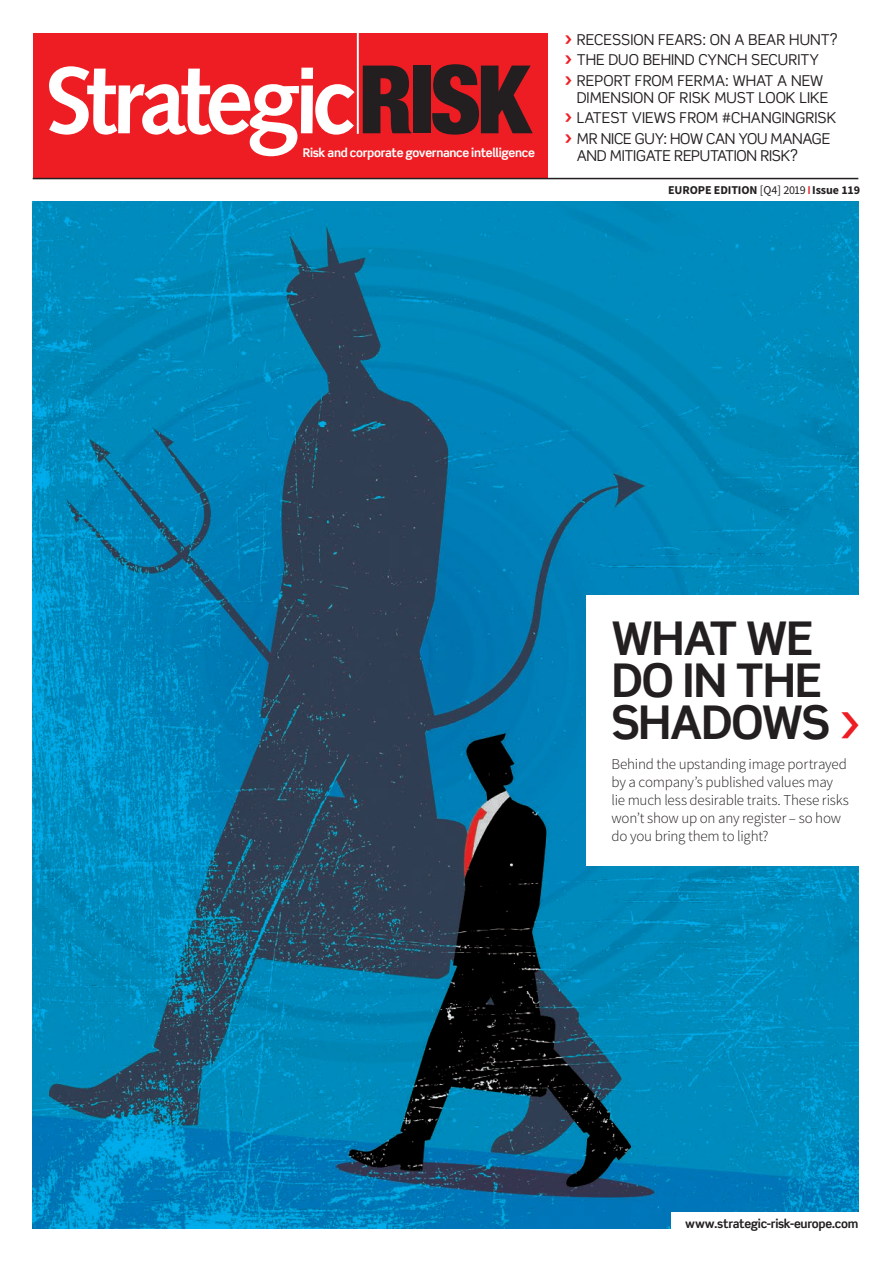
<style>
.page{position:relative;width:892px;height:1262px;background:#fff}
.page>*{position:absolute;margin:0;border:0;box-sizing:border-box;transform-origin:0 0}
.t1{font:700 46.5px/42px "Scene";letter-spacing:-.03em;color:#231f20}
.t2{font:700 46.5px "Scene";color:#ee1d23}
.t3{font:15px/20.7px "Scene";color:#231f20}
.t4{font:300 15px/18px "Source Sans Pro";letter-spacing:-.015em;color:#231f20}
.t5{font:15px "Scene";letter-spacing:-.02em;color:#231f20}
.t6{font:700 12px "Scene";letter-spacing:-.025em;color:#fff}
.t7{font:700 12px "Source Sans Pro";letter-spacing:-.01em;color:#231f20}
.t8{font:700 12px "Scene";letter-spacing:-.025em;color:#231f20}
.s1{font-weight:900;color:#ee1d23}
.s2{font-weight:400}
.s3{font-weight:600;color:#ee1d23}
</style>
<div class="page">
<img style="left:33px;top:202px;width:825px;height:1027px">
<div style="left:33px;top:33px;width:514px;height:146px;background:#ee1d23"></div>
<svg style="left:49px;top:66px;width:305px;height:90px"></svg>
<svg style="left:362px;top:66px;width:49px;height:67px"></svg>
<div style="left:412px;top:66px;width:18px;height:67px;background:#231f20"></div>
<svg style="left:432px;top:64px;width:100px;height:71px"></svg>
<hr style="left:357px;top:33px;width:1px;height:101px;background:#fff">
<hr style="left:33px;top:178px;width:825px;height:1px;background:#231f20">
<div style="left:585px;top:595px;width:295px;height:271px;background:#fff"></div>
<div style="left:670px;top:1213px;width:189px;height:33px;background:#fff"></div>
<p class="t6" style="left:302px;top:145px;width:233px">Risk and corporate governance intelligence</p>
<p class="t3" style="left:563px;top:29px;width:275px"><span class="s1">&gt;</span> RECESSION FEARS: ON A BEAR HUNT? <span class="s1">&gt;</span> THE DUO BEHIND CYNCH SECURITY<br><span class="s1">&gt;</span> REPORT FROM FERMA: WHAT A NEW</p>
<p class="t3" style="left:563px;top:87px;width:274px;text-align:center">DIMENSION OF RISK MUST LOOK LIKE<br><span class="s1">&gt;</span> LATEST VIEWS FROM #CHANGINGRISK <span class="s1">&gt;</span> MR NICE GUY: HOW CAN YOU MANAGE</p>
<p class="t5" style="left:576px;top:146px;width:222px">AND MITIGATE REPUTATION RISK?</p>
<p class="t7" style="left:668px;top:182px;width:193px">EUROPE EDITION <span class="s2">[Q4] 2019</span><span class="s3">I</span>Issue 119</p>
<h1 class="t1" style="left:611px;top:617px;width:220px">WHAT WE<br>DO IN THE<br>SHADOWS</h1>
<h1 class="t2" style="left:835px;top:696px;width:31px">&gt;</h1>
<p class="t4" style="left:611px;top:755px;width:239px">Behind the upstanding image portrayed by a company’s published values may lie much less desirable traits. These risks won’t show up on any register – so how do you bring them to light?</p>
<p class="t8" style="left:685px;top:1216px;width:174px">www.strategic-risk-europe.com</p>
</div>
